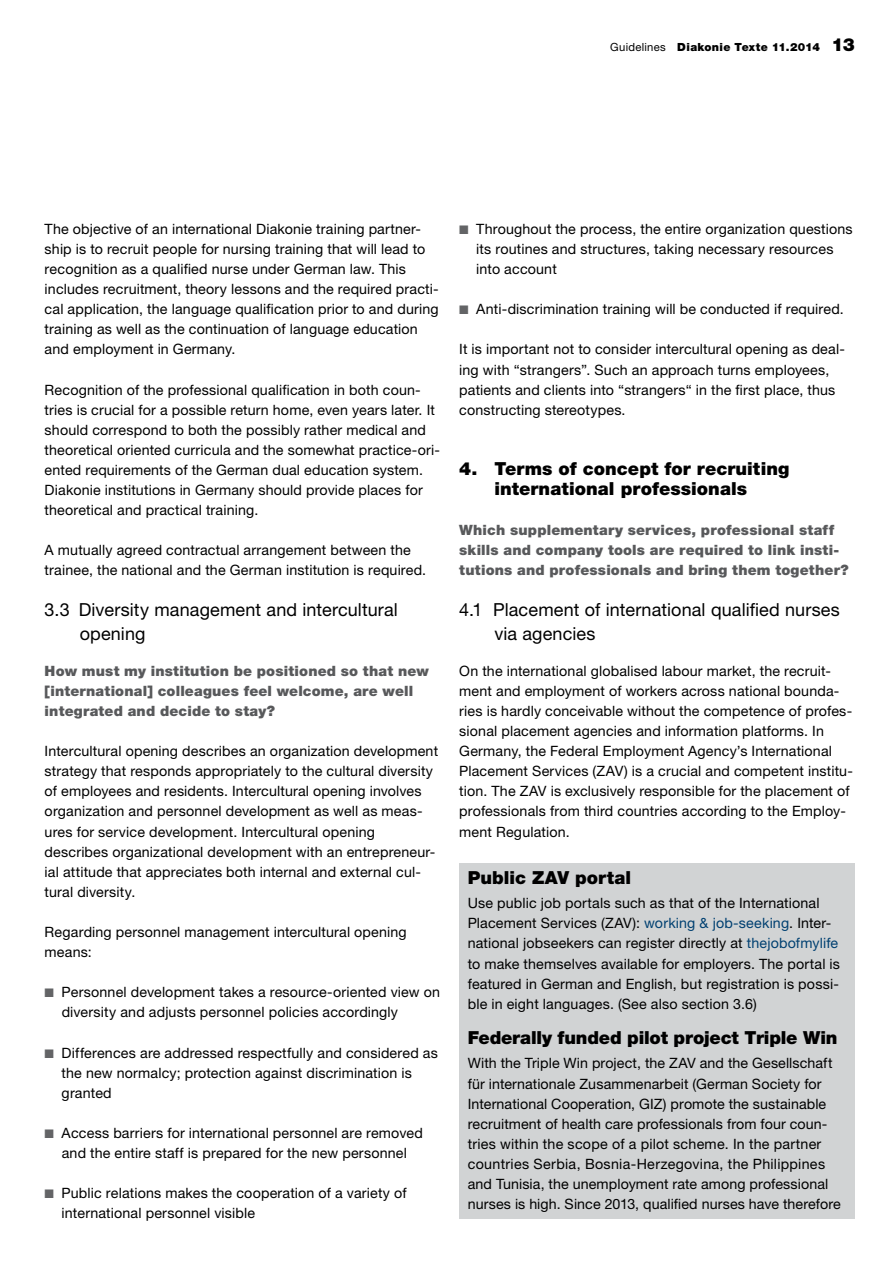
<style>
.page{position:relative;width:893px;height:1263px;background:#fff}
.page>*{position:absolute;margin:0;border:0;box-sizing:border-box;transform-origin:0 0}
.t1{font:900 18px/20.1px "Helvetica Neue LT Std";color:#000;text-align:center}
.t2{font:18px/24px "Helvetica Neue LT Std";letter-spacing:.005em;color:#000}
.t3{font:14.25px/20.1px "Helvetica Neue LT Std";letter-spacing:.01em;color:#000}
.t4{font:900 14.25px/20.1px "Helvetica Neue LT Std";letter-spacing:.01em;color:#58595b}
.t5{font:900 11.25px "Helvetica Neue LT Std";letter-spacing:.03em;color:#000}
.s1{font-weight:400}
.s2{font-size:18px}
.s3{color:#004071}
</style>
<div class="page">
<div style="left:459px;top:863px;width:396px;height:355px;background:#d1d3d4"></div>
<p class="t5" style="left:610px;top:40px;width:246px"><span class="s1">Guidelines</span> Diakonie Texte 11.2014 <span class="s2">13</span></p>
<p class="t3" style="left:45px;top:218px;width:396px">The objective of an international Diakonie training partner&shy;ship is to recruit people for nursing training that will lead to recognition as a qualified nurse under German law. This includes recruitment, theory lessons and the required practi&shy;cal application, the language qualification prior to and during training as well as the continuation of language education and employment in Germany.</p>
<p class="t3" style="left:45px;top:379px;width:397px">Recognition of the professional qualification in both coun&shy;tries is crucial for a possible return home, even years later. It should correspond to both the possibly rather medical and theoretical oriented curricula and the somewhat practice-ori&shy;ented requirements of the German dual education system.<br>Diakonie institutions in Germany should provide places for theoretical and practical training.</p>
<p class="t3" style="left:45px;top:540px;width:383px">A mutually agreed contractual arrangement between the trainee, the national and the German institution is required.</p>
<p class="t2" style="left:80px;top:597px;width:320px;text-indent:-35px">3.3 Diversity management and intercultural opening</p>
<p class="t4" style="left:45px;top:661px;width:386px">How must my institution be positioned so that new [international] colleagues feel welcome, are well integrated and decide to stay?</p>
<p class="t3" style="left:45px;top:741px;width:395px">Intercultural opening describes an organization development strategy that responds appropriately to the cultural diversity of employees and residents. Intercultural opening involves organization and personnel development as well as meas&shy;ures for service development. Intercultural opening describes organizational development with an entrepreneur&shy;ial attitude that appreciates both internal and external cul&shy;tural diversity.</p>
<p class="t3" style="left:45px;top:922px;width:364px">Regarding personnel management intercultural opening means:</p>
<p class="t3" style="left:62px;top:982px;width:380px">Personnel development takes a resource-oriented view on diversity and adjusts personnel policies accordingly</p>
<p class="t3" style="left:62px;top:1042px;width:378px">Differences are addressed respectfully and considered as the new normalcy; protection against discrimination is granted</p>
<p class="t3" style="left:62px;top:1123px;width:363px">Access barriers for international personnel are removed and the entire staff is prepared for the new personnel</p>
<p class="t3" style="left:62px;top:1183px;width:346px">Public relations makes the cooperation of a variety of international personnel visible</p>
<p class="t3" style="left:476px;top:219px;width:378px">Throughout the process, the entire organization questions its routines and structures, taking necessary resources into account</p>
<p class="t3" style="left:476px;top:299px;width:369px">Anti-discrimination training will be conducted if required.</p>
<p class="t3" style="left:459px;top:339px;width:387px">It is important not to consider intercultural opening as deal&shy;ing with “strangers”. Such an approach turns employees, patients and clients into “strangers“ in the first place, thus constructing stereotypes.</p>
<p class="t1" style="left:459px;top:458px;width:332px">4. Terms of concept for recruiting international professionals</p>
<p class="t4" style="left:459px;top:520px;width:391px">Which supplementary services, professional staff skills and company tools are required to link insti&shy;tutions and professionals and bring them together?</p>
<p class="t2" style="left:494px;top:597px;width:347px;text-indent:-35px">4.1 Placement of international qualified nurses via agencies</p>
<p class="t3" style="left:459px;top:660px;width:395px">On the international globalised labour market, the recruit&shy;ment and employment of workers across national bounda&shy;ries is hardly conceivable without the competence of profes&shy;sional placement agencies and information platforms. In Germany, the Federal Employment Agency’s International Placement Services (ZAV) is a crucial and competent institu&shy;tion. The ZAV is exclusively responsible for the placement of professionals from third countries according to the Employ&shy;ment Regulation.</p>
<p class="t1" style="left:468px;top:867px;width:165px">Public ZAV portal</p>
<p class="t3" style="left:468px;top:893px;width:374px">Use public job portals such as that of the International Placement Services (ZAV): <span class="s3">working &amp; job-seeking</span>. Inter&shy;national jobseekers can register directly at <span class="s3">thejobofmylife </span>to make themselves available for employers. The portal is featured in German and English, but registration is possi&shy;ble in eight languages. (See also section 3.6)</p>
<p class="t1" style="left:468px;top:1027px;width:371px">Federally funded pilot project Triple Win</p>
<p class="t3" style="left:468px;top:1053px;width:375px">With the Triple Win project, the ZAV and the Gesellschaft für internationale Zusammenarbeit (German Society for International Cooperation, GIZ) promote the sustainable recruitment of health care professionals from four coun&shy;tries within the scope of a pilot scheme. In the partner countries Serbia, Bosnia-Herzegovina, the Philippines and Tunisia, the unemployment rate among professional nurses is high. Since 2013, qualified nurses have therefore</p>
</div>
